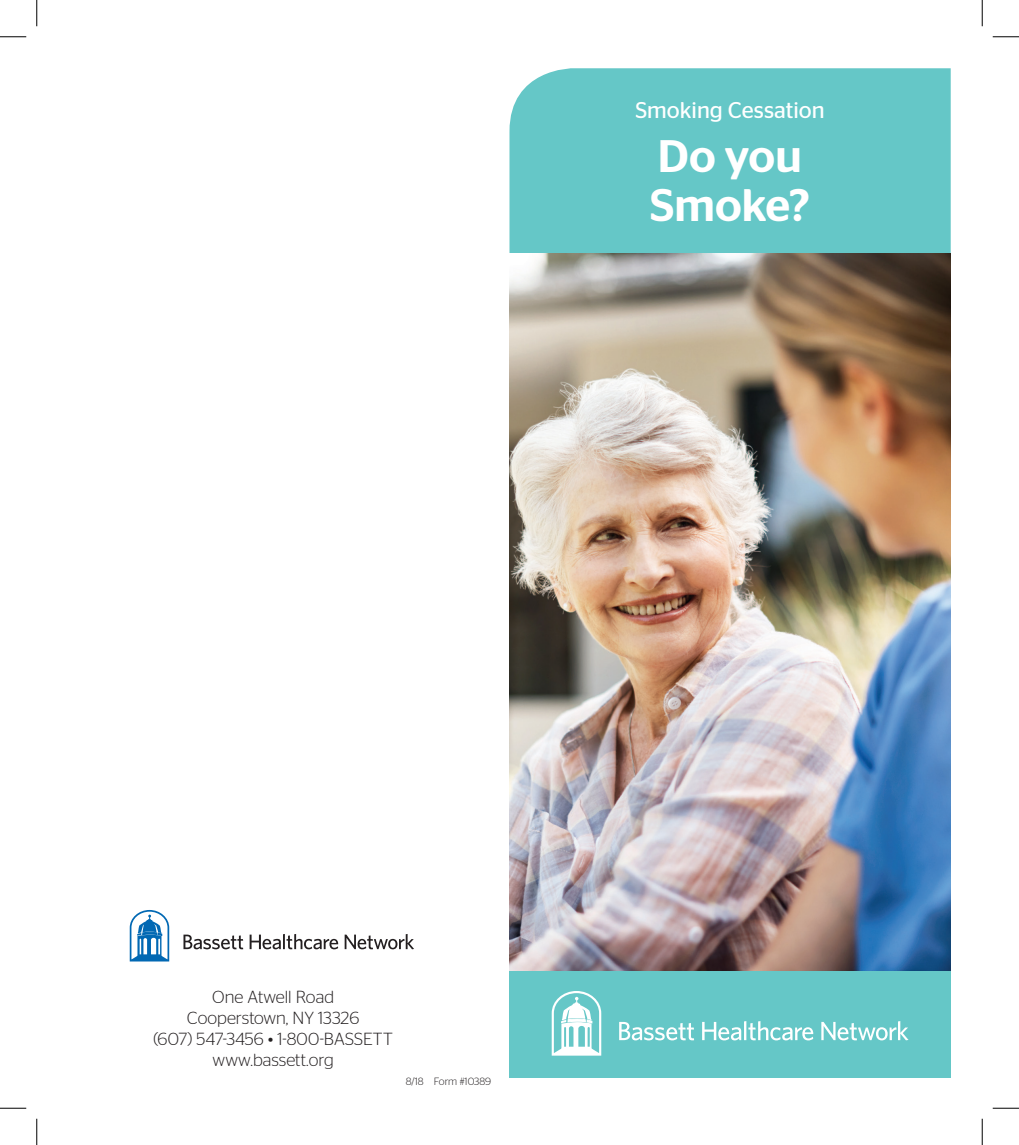
<style>
.page{position:relative;width:1019px;height:1145px;background:#fff}
.page>*{position:absolute;margin:0;border:0;box-sizing:border-box;transform-origin:0 0}
.t1{font:500 45.5px/49px "Stag Sans";color:#fff}
.t2{font:22.75px "Stag Sans";color:#fff}
.t3{font:300 17.5px/21px "Stag Sans";color:#231f20;text-align:center}
.t4{font:300 10.5px "Stag Sans";letter-spacing:-.005em;color:#231f20}
</style>
<div class="page">
<div style="left:509px;top:68px;width:441px;height:186px;background:#65c7c7"></div>
<img style="left:509px;top:254px;width:441px;height:717px">
<svg style="left:183px;top:934px;width:60px;height:15px"></svg>
<svg style="left:249px;top:934px;width:89px;height:15px"></svg>
<svg style="left:344px;top:934px;width:70px;height:15px"></svg>
<svg style="left:130px;top:910px;width:40px;height:52px"></svg>
<div style="left:509px;top:971px;width:441px;height:107px;background:#65c7c7"></div>
<svg style="left:619px;top:1021px;width:75px;height:19px"></svg>
<svg style="left:702px;top:1021px;width:111px;height:19px"></svg>
<svg style="left:821px;top:1021px;width:87px;height:19px"></svg>
<svg style="left:551px;top:991px;width:51px;height:65px"></svg>
<svg style="left:0;top:36px;width:26px;height:1px"></svg>
<svg style="left:992px;top:36px;width:26px;height:1px"></svg>
<svg style="left:0;top:1107px;width:26px;height:1px"></svg>
<svg style="left:992px;top:1107px;width:26px;height:1px"></svg>
<svg style="left:36px;top:0;width:1px;height:26px"></svg>
<svg style="left:36px;top:1118px;width:1px;height:26px"></svg>
<svg style="left:981px;top:0;width:1px;height:26px"></svg>
<svg style="left:981px;top:1118px;width:1px;height:26px"></svg>
<h2 class="t2" style="left:635px;top:97px;width:191px">Smoking Cessation</h2>
<h1 class="t1" style="left:650px;top:131px;width:161px">Do you<br>Smoke?</h1>
<p class="t3" style="left:153px;top:986px;width:241px">One Atwell Road<br>Cooperstown, NY 13326<br>(607) 547-3456 • 1-800-BASSETT www.bassett.org</p>
<p class="t4" style="left:406px;top:1075px;width:87px">8/18 Form #10389</p>
</div>
